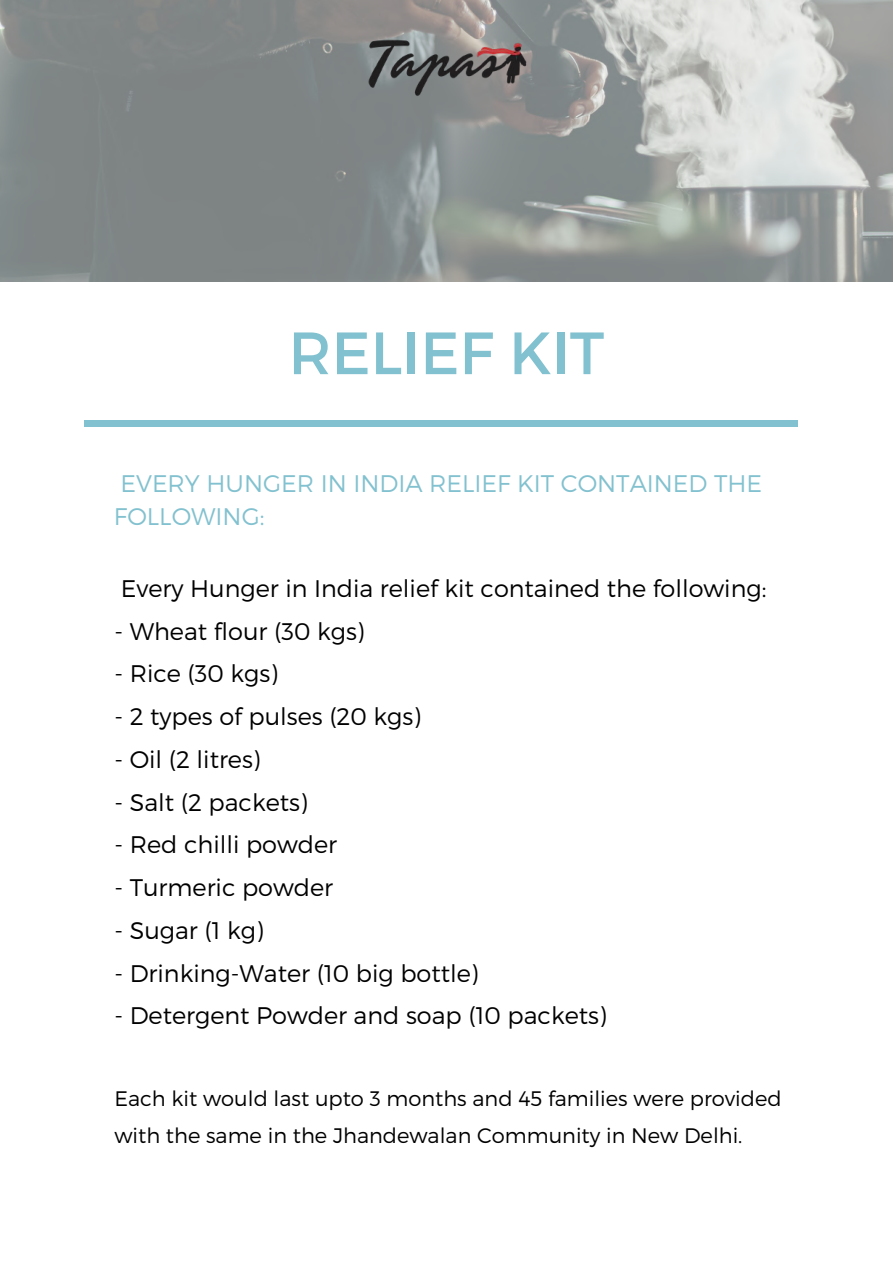
<style>
.page{position:relative;width:893px;height:1264px;background:#fff}
.page>*{position:absolute;margin:0;border:0;box-sizing:border-box;transform-origin:0 0}
.t1{font:59.55px "Montserrat";color:#82c1cf}
.t2{font:300 24px "Montserrat";color:#000}
.t3{font:300 24px/32.5px "Montserrat";color:#82c1cf}
.t4{font:300 21px/37px "Montserrat";color:#000}
</style>
<div class="page">
<img style="left:0;top:0;width:892px;height:281px">
<div style="left:84px;top:420px;width:714px;height:6px;background:#82c1cf"></div>
<img style="left:357px;top:0;width:179px;height:124px">
<h1 class="t1" style="left:288px;top:314px;width:317px">RELIEF KIT</h1>
<p class="t3" style="left:114px;top:466px;width:649px">EVERY HUNGER IN INDIA RELIEF KIT CONTAINED THE<br>FOLLOWING:</p>
<p class="t2" style="left:121px;top:572px;width:646px">Every Hunger in India relief kit contained the following:</p>
<p class="t2" style="left:114px;top:615px;width:251px">- Wheat flour (30 kgs)</p>
<p class="t2" style="left:114px;top:658px;width:165px">- Rice (30 kgs)</p>
<p class="t2" style="left:114px;top:701px;width:308px">- 2 types of pulses (20 kgs)</p>
<p class="t2" style="left:114px;top:743px;width:148px">- Oil (2 litres)</p>
<p class="t2" style="left:114px;top:786px;width:195px">- Salt (2 packets)</p>
<p class="t2" style="left:114px;top:829px;width:224px">- Red chilli powder</p>
<p class="t2" style="left:114px;top:871px;width:220px">- Turmeric powder</p>
<p class="t2" style="left:114px;top:914px;width:151px">- Sugar (1 kg)</p>
<p class="t2" style="left:114px;top:957px;width:365px">- Drinking-Water (10 big bottle)</p>
<p class="t2" style="left:114px;top:1000px;width:494px">- Detergent Powder and soap (10 packets)</p>
<p class="t4" style="left:114px;top:1079px;width:668px">Each kit would last upto 3 months and 45 families were provided with the same in the Jhandewalan Community in New Delhi.</p>
</div>
